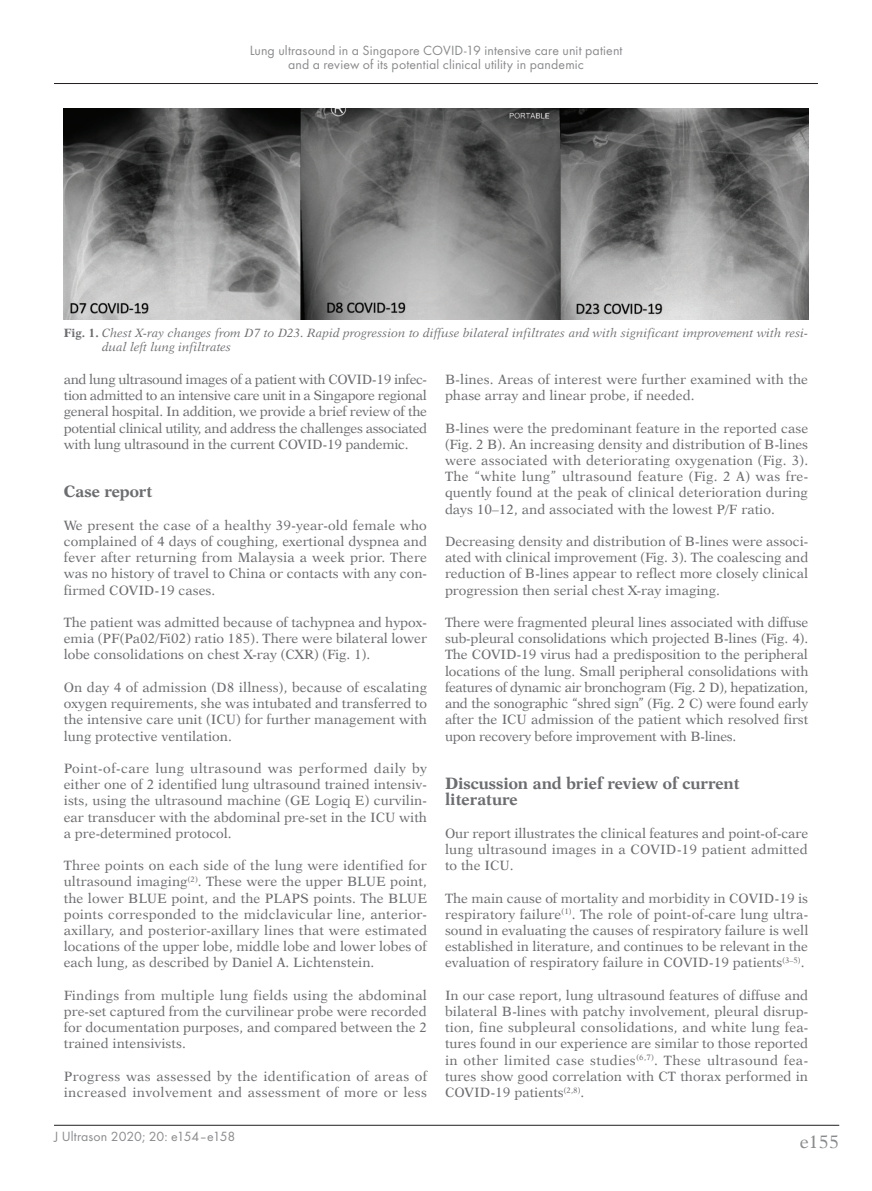
<style>
.page{position:relative;width:872px;height:1191px;background:#fff}
.page>*{position:absolute;margin:0;border:0;box-sizing:border-box;transform-origin:0 0}
.t1{font:18px "Dutch 823 EU Normal";color:#6c6d70}
._1st_Srodtytul_PL_An{font:16.5px/16.2px "Dutch 823 EU Bold";color:#6c6d70}
.t2{font:13.8px/14.4px "Futura TCE";letter-spacing:.01em;color:#6c6d70;text-align:center}
.BANG_-_Body_Ang{font:13.5px/16.2px "Dutch 823 EU Normal";color:#6c6d70;text-align:justify}
.BANG_-_Body_Ang-2{font:13.5px/16.2px "Dutch 823 EU Normal";letter-spacing:.025em;color:#6c6d70}
.Normalny{font:12px/14.4px "Dutch 823 EU Italic";color:#6c6d70}
.s1{font-family:"Dutch 823 EU Bold"}
</style>
<div class="page">
<hr style="left:54px;top:1125px;width:785px;height:1px;background:#231f20">
<hr style="left:54px;top:83px;width:764px;height:1px;background:#231f20">
<img style="left:64px;top:108px;width:744px;height:211px">
<p class="t2" style="left:249px;top:43px;width:375px">Lung ultrasound in a Singapore COVID-19 intensive care unit patient and a review of its potential clinical utility in pandemic</p>
<p class="Normalny" style="left:102px;top:326px;width:707px;text-indent:-38px"><span class="s1">Fig. 1.</span> Chest X-ray changes from D7 to D23. Rapid progression to diffuse bilateral infiltrates and with significant improvement with resi&shy;dual left lung infiltrates</p>
<p class="BANG_-_Body_Ang" style="left:64px;top:371px;width:365px">and lung ultrasound images of a patient with COVID-19 infec&shy;tion admitted to an intensive care unit in a Singapore regional general hospital. In addition, we provide a brief review of the potential clinical utility, and address the challenges associated with lung ultrasound in the current COVID-19 pandemic.</p>
<p class="_1st_Srodtytul_PL_An" style="left:64px;top:484px;width:90px">Case report</p>
<p class="BANG_-_Body_Ang" style="left:64px;top:517px;width:365px">We present the case of a healthy 39-year-old female who complained of 4 days of coughing, exertional dyspnea and fever after returning from Malaysia a week prior. There was no history of travel to China or contacts with any con&shy;firmed COVID-19 cases.</p>
<p class="BANG_-_Body_Ang" style="left:64px;top:614px;width:365px">The patient was admitted because of tachypnea and hypox&shy;emia (PF(Pa02/Fi02) ratio 185). There were bilateral lower lobe consolidations on chest X-ray (CXR) (Fig. 1).</p>
<p class="BANG_-_Body_Ang" style="left:64px;top:679px;width:365px">On day 4 of admission (D8 illness), because of escalating oxygen requirements, she was intubated and transferred to the intensive care unit (ICU) for further management with lung protective ventilation.</p>
<p class="BANG_-_Body_Ang" style="left:64px;top:760px;width:365px">Point-of-care lung ultrasound was performed daily by either one of 2 identified lung ultrasound trained intensiv&shy;ists, using the ultrasound machine (GE Logiq E) curvilin&shy;ear transducer with the abdominal pre-set in the ICU with a pre-determined protocol.</p>
<p class="BANG_-_Body_Ang" style="left:64px;top:857px;width:365px">Three points on each side of the lung were identified for ultrasound imaging<sup>(2)</sup>. These were the upper BLUE point, the lower BLUE point, and the PLAPS points. The BLUE points corresponded to the midclavicular line, anterior&shy;axillary, and posterior-axillary lines that were estimated locations of the upper lobe, middle lobe and lower lobes of each lung, as described by Daniel A. Lichtenstein.</p>
<p class="BANG_-_Body_Ang" style="left:64px;top:987px;width:365px">Findings from multiple lung fields using the abdominal pre-set captured from the curvilinear probe were recorded for documentation purposes, and compared between the 2 trained intensivists.</p>
<p class="BANG_-_Body_Ang-2" style="left:64px;top:1068px;width:365px">Progress was assessed by the identification of areas of increased involvement and assessment of more or less</p>
<p class="t2" style="left:54px;top:1128px;width:183px">J Ultrason 2020; 20: e154–e158</p>
<p class="BANG_-_Body_Ang" style="left:445px;top:371px;width:364px">B-lines. Areas of interest were further examined with the phase array and linear probe, if needed.</p>
<p class="BANG_-_Body_Ang" style="left:445px;top:420px;width:365px">B-lines were the predominant feature in the reported case (Fig. 2 B). An increasing density and distribution of B-lines were associated with deteriorating oxygenation (Fig. 3).<br>The “white lung” ultrasound feature (Fig. 2 A) was fre&shy;quently found at the peak of clinical deterioration during days 10–12, and associated with the lowest P/F ratio.</p>
<p class="BANG_-_Body_Ang" style="left:445px;top:533px;width:365px">Decreasing density and distribution of B-lines were associ&shy;ated with clinical improvement (Fig. 3). The coalescing and reduction of B-lines appear to reflect more closely clinical progression then serial chest X-ray imaging.</p>
<p class="BANG_-_Body_Ang" style="left:445px;top:614px;width:365px">There were fragmented pleural lines associated with diffuse sub-pleural consolidations which projected B-lines (Fig. 4).<br>The COVID-19 virus had a predisposition to the peripheral locations of the lung. Small peripheral consolidations with features of dynamic air bronchogram (Fig. 2 D), hepatization, and the sonographic “shred sign” (Fig. 2 C) were found early after the ICU admission of the patient which resolved first upon recovery before improvement with B-lines.</p>
<p class="_1st_Srodtytul_PL_An" style="left:445px;top:776px;width:296px">Discussion and brief review of current literature</p>
<p class="BANG_-_Body_Ang" style="left:445px;top:825px;width:365px">Our report illustrates the clinical features and point-of-care lung ultrasound images in a COVID-19 patient admitted to the ICU.</p>
<p class="BANG_-_Body_Ang" style="left:445px;top:890px;width:365px">The main cause of mortality and morbidity in COVID-19 is respiratory failure<sup>(1)</sup>. The role of point-of-care lung ultra&shy;sound in evaluating the causes of respiratory failure is well established in literature, and continues to be relevant in the evaluation of respiratory failure in COVID-19 patients<sup>(3–5)</sup>.</p>
<p class="BANG_-_Body_Ang" style="left:445px;top:987px;width:365px">In our case report, lung ultrasound features of diffuse and bilateral B-lines with patchy involvement, pleural disrup&shy;tion, fine subpleural consolidations, and white lung fea&shy;tures found in our experience are similar to those reported in other limited case studies<sup>(6,7)</sup>. These ultrasound fea&shy;tures show good correlation with CT thorax performed in COVID-19 patients<sup>(2,8)</sup>.</p>
<h1 class="t1" style="left:799px;top:1131px;width:41px">e155</h1>
</div>
